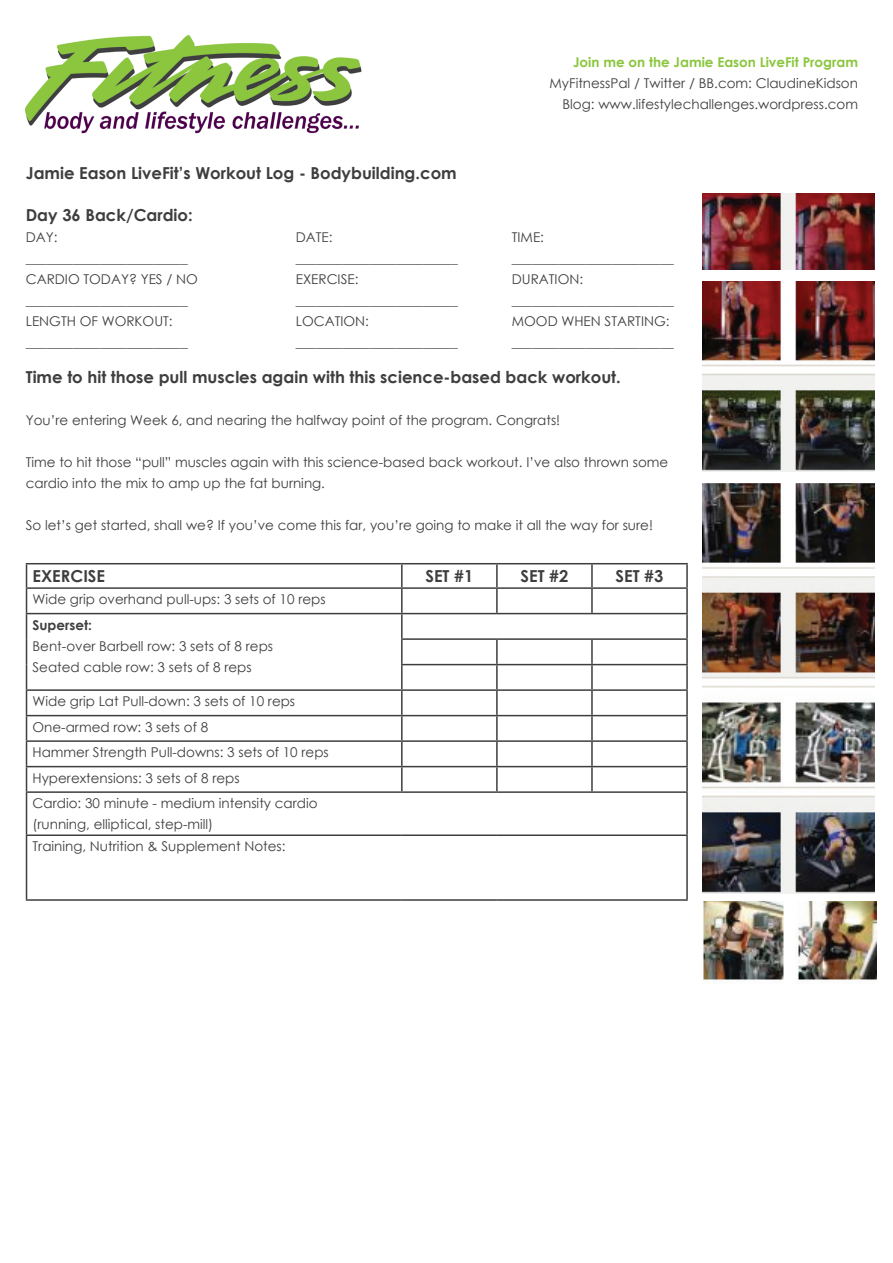
<style>
.page{position:relative;width:893px;height:1263px;background:#fff}
.page>*{position:absolute;margin:0;border:0;box-sizing:border-box;transform-origin:0 0}
.t1{font:700 16.5px "Century Gothic";color:#3e3e3f}
.t2{font:13.5px/25.5px "Century Gothic";color:#3e3e3f}
.t3{font:700 13.5px "Century Gothic";color:#8bc63e}
.t4{font:700 13.5px "Century Gothic";color:#3e3e3f}
</style>
<div class="page">
<img style="left:702px;top:194px;width:172px;height:76px">
<img style="left:702px;top:282px;width:172px;height:190px">
<img style="left:702px;top:484px;width:172px;height:410px">
<img style="left:702px;top:902px;width:174px;height:79px">
<img style="left:26px;top:36px;width:336px;height:98px">
<hr style="left:26px;top:563px;width:376px;height:1px;background:#3e3e3f">
<hr style="left:402px;top:563px;width:95px;height:1px;background:#3e3e3f">
<hr style="left:401px;top:564px;width:2px;height:23px;background:#3e3e3f">
<hr style="left:497px;top:563px;width:95px;height:1px;background:#3e3e3f">
<hr style="left:496px;top:564px;width:2px;height:23px;background:#3e3e3f">
<hr style="left:592px;top:563px;width:96px;height:1px;background:#3e3e3f">
<hr style="left:591px;top:564px;width:2px;height:23px;background:#3e3e3f">
<hr style="left:686px;top:564px;width:2px;height:23px;background:#3e3e3f">
<hr style="left:26px;top:587px;width:376px;height:2px;background:#3e3e3f">
<hr style="left:402px;top:587px;width:95px;height:2px;background:#3e3e3f">
<hr style="left:497px;top:587px;width:95px;height:2px;background:#3e3e3f">
<hr style="left:592px;top:587px;width:96px;height:2px;background:#3e3e3f">
<hr style="left:401px;top:589px;width:2px;height:24px;background:#3e3e3f">
<hr style="left:496px;top:589px;width:2px;height:24px;background:#3e3e3f">
<hr style="left:591px;top:589px;width:2px;height:24px;background:#3e3e3f">
<hr style="left:686px;top:589px;width:2px;height:24px;background:#3e3e3f">
<hr style="left:26px;top:613px;width:376px;height:1px;background:#3e3e3f">
<hr style="left:402px;top:613px;width:95px;height:1px;background:#3e3e3f">
<hr style="left:401px;top:614px;width:2px;height:24px;background:#3e3e3f">
<hr style="left:497px;top:613px;width:95px;height:1px;background:#3e3e3f">
<hr style="left:592px;top:613px;width:96px;height:1px;background:#3e3e3f">
<hr style="left:686px;top:614px;width:2px;height:24px;background:#3e3e3f">
<hr style="left:401px;top:638px;width:96px;height:2px;background:#3e3e3f">
<hr style="left:401px;top:640px;width:2px;height:24px;background:#3e3e3f">
<hr style="left:497px;top:638px;width:95px;height:2px;background:#3e3e3f">
<hr style="left:496px;top:640px;width:2px;height:24px;background:#3e3e3f">
<hr style="left:592px;top:638px;width:96px;height:2px;background:#3e3e3f">
<hr style="left:591px;top:640px;width:2px;height:24px;background:#3e3e3f">
<hr style="left:686px;top:640px;width:2px;height:24px;background:#3e3e3f">
<hr style="left:401px;top:664px;width:96px;height:1px;background:#3e3e3f">
<hr style="left:401px;top:665px;width:2px;height:24px;background:#3e3e3f">
<hr style="left:497px;top:664px;width:95px;height:1px;background:#3e3e3f">
<hr style="left:496px;top:665px;width:2px;height:24px;background:#3e3e3f">
<hr style="left:592px;top:664px;width:96px;height:1px;background:#3e3e3f">
<hr style="left:591px;top:665px;width:2px;height:24px;background:#3e3e3f">
<hr style="left:686px;top:665px;width:2px;height:24px;background:#3e3e3f">
<hr style="left:26px;top:689px;width:376px;height:2px;background:#3e3e3f">
<hr style="left:402px;top:689px;width:95px;height:2px;background:#3e3e3f">
<hr style="left:401px;top:691px;width:2px;height:24px;background:#3e3e3f">
<hr style="left:497px;top:689px;width:95px;height:2px;background:#3e3e3f">
<hr style="left:496px;top:691px;width:2px;height:24px;background:#3e3e3f">
<hr style="left:592px;top:689px;width:96px;height:2px;background:#3e3e3f">
<hr style="left:591px;top:691px;width:2px;height:24px;background:#3e3e3f">
<hr style="left:686px;top:691px;width:2px;height:24px;background:#3e3e3f">
<hr style="left:26px;top:715px;width:376px;height:1px;background:#3e3e3f">
<hr style="left:402px;top:715px;width:95px;height:1px;background:#3e3e3f">
<hr style="left:401px;top:716px;width:2px;height:24px;background:#3e3e3f">
<hr style="left:497px;top:715px;width:95px;height:1px;background:#3e3e3f">
<hr style="left:496px;top:716px;width:2px;height:24px;background:#3e3e3f">
<hr style="left:592px;top:715px;width:96px;height:1px;background:#3e3e3f">
<hr style="left:591px;top:716px;width:2px;height:24px;background:#3e3e3f">
<hr style="left:686px;top:716px;width:2px;height:24px;background:#3e3e3f">
<hr style="left:26px;top:740px;width:376px;height:2px;background:#3e3e3f">
<hr style="left:402px;top:740px;width:95px;height:2px;background:#3e3e3f">
<hr style="left:401px;top:742px;width:2px;height:24px;background:#3e3e3f">
<hr style="left:497px;top:740px;width:95px;height:2px;background:#3e3e3f">
<hr style="left:496px;top:742px;width:2px;height:24px;background:#3e3e3f">
<hr style="left:592px;top:740px;width:96px;height:2px;background:#3e3e3f">
<hr style="left:591px;top:742px;width:2px;height:24px;background:#3e3e3f">
<hr style="left:686px;top:742px;width:2px;height:24px;background:#3e3e3f">
<hr style="left:26px;top:766px;width:376px;height:1px;background:#3e3e3f">
<svg style="left:26px;top:564px;width:1px;height:227px"></svg>
<hr style="left:402px;top:766px;width:95px;height:1px;background:#3e3e3f">
<hr style="left:401px;top:767px;width:2px;height:24px;background:#3e3e3f">
<hr style="left:497px;top:766px;width:95px;height:1px;background:#3e3e3f">
<hr style="left:496px;top:767px;width:2px;height:24px;background:#3e3e3f">
<hr style="left:592px;top:766px;width:96px;height:1px;background:#3e3e3f">
<hr style="left:591px;top:767px;width:2px;height:24px;background:#3e3e3f">
<hr style="left:686px;top:767px;width:2px;height:24px;background:#3e3e3f">
<hr style="left:26px;top:791px;width:376px;height:2px;background:#3e3e3f">
<hr style="left:26px;top:793px;width:1px;height:41px;background:#3e3e3f">
<hr style="left:402px;top:791px;width:95px;height:2px;background:#3e3e3f">
<hr style="left:497px;top:791px;width:95px;height:2px;background:#3e3e3f">
<hr style="left:592px;top:791px;width:96px;height:2px;background:#3e3e3f">
<hr style="left:686px;top:793px;width:2px;height:41px;background:#3e3e3f">
<hr style="left:26px;top:834px;width:376px;height:2px;background:#3e3e3f">
<hr style="left:26px;top:836px;width:1px;height:63px;background:#3e3e3f">
<hr style="left:402px;top:834px;width:95px;height:2px;background:#3e3e3f">
<hr style="left:497px;top:834px;width:95px;height:2px;background:#3e3e3f">
<hr style="left:592px;top:834px;width:96px;height:2px;background:#3e3e3f">
<hr style="left:686px;top:836px;width:2px;height:63px;background:#3e3e3f">
<hr style="left:26px;top:899px;width:376px;height:2px;background:#3e3e3f">
<hr style="left:402px;top:899px;width:95px;height:2px;background:#3e3e3f">
<hr style="left:497px;top:899px;width:95px;height:2px;background:#3e3e3f">
<hr style="left:592px;top:899px;width:96px;height:2px;background:#3e3e3f">
<p class="t3" style="left:573px;top:52px;width:286px">Join me on the Jamie Eason LiveFit Program</p>
<p class="t2" style="left:549px;top:73px;width:310px;line-height:21px;text-align:right">MyFitnessPal / Twitter / BB.com: ClaudineKidson<br>Blog: www.lifestylechallenges.wordpress.com</p>
<p class="t1" style="left:26px;top:160px;width:432px">Jamie Eason LiveFit’s Workout Log - Bodybuilding.com</p>
<p class="t1" style="left:26px;top:202px;width:168px">Day 36 Back/Cardio:</p>
<p class="t2" style="left:26px;top:224px;width:33px">Day:</p>
<p class="t2" style="left:296px;top:224px;width:38px">Date:</p>
<p class="t2" style="left:512px;top:224px;width:34px">Time:</p>
<p class="t2" style="left:26px;top:245px;width:163px">________________________</p>
<p class="t2" style="left:296px;top:245px;width:164px">________________________</p>
<p class="t2" style="left:512px;top:245px;width:163px">________________________</p>
<p class="t2" style="left:26px;top:266px;width:174px">Cardio today? yes / no</p>
<p class="t2" style="left:296px;top:266px;width:105px">exercise: d</p>
<p class="t2" style="left:522px;top:266px;width:63px">uration:</p>
<p class="t2" style="left:26px;top:287px;width:163px">________________________</p>
<p class="t2" style="left:296px;top:287px;width:164px">________________________</p>
<p class="t2" style="left:512px;top:287px;width:163px">________________________</p>
<p class="t2" style="left:26px;top:308px;width:148px">length of workout:</p>
<p class="t2" style="left:296px;top:308px;width:113px">location: m</p>
<p class="t2" style="left:524px;top:308px;width:147px">ood when starting:</p>
<p class="t2" style="left:26px;top:329px;width:163px">________________________</p>
<p class="t2" style="left:296px;top:329px;width:164px">________________________</p>
<p class="t2" style="left:512px;top:329px;width:163px">________________________</p>
<p class="t1" style="left:26px;top:364px;width:596px">Time to hit those pull muscles again with this science-based back workout.</p>
<p class="t2" style="left:26px;top:407px;width:536px">You’re entering Week 6, and nearing the halfway point of the program. Congrats!</p>
<p class="t2" style="left:26px;top:451px;width:644px;line-height:21px">Time to hit those “pull” muscles again with this science-based back workout. I’ve also thrown some cardio into the mix to amp up the fat burning.</p>
<p class="t2" style="left:26px;top:512px;width:629px">So let’s get started, shall we? If you’ve come this far, you’re going to make it all the way for sure!</p>
<p class="t1" style="left:33px;top:564px;width:74px">EXERCISE</p>
<p class="t1" style="left:425px;top:564px;width:49px">SET #1</p>
<p class="t1" style="left:520px;top:564px;width:49px">SET #2</p>
<p class="t1" style="left:616px;top:564px;width:49px">SET #3</p>
<p class="t2" style="left:33px;top:586px;width:295px">Wide grip overhand pull-ups: 3 sets of 10 reps</p>
<p class="t4" style="left:33px;top:615px;width:61px">Superset:</p>
<p class="t2" style="left:33px;top:635px;width:242px;line-height:21px">Bent-over Barbell row: 3 sets of 8 reps<br>Seated cable row: 3 sets of 8 reps</p>
<p class="t2" style="left:33px;top:688px;width:298px">Wide grip Lat Pull-down: 3 sets of 10 reps One-armed row: 3 sets of 8<br>H ammer Strength Pull-downs: 3 sets of 10 reps Hyperextensions: 3 sets of 8 reps<br>Cardio: 30 minute - medium intensity cardio</p>
<p class="t2" style="left:33px;top:813px;width:255px;line-height:22.2px">(running, elliptical, step-mill)<br>Training, N utrition &amp; Supplement Notes:</p>
</div>
